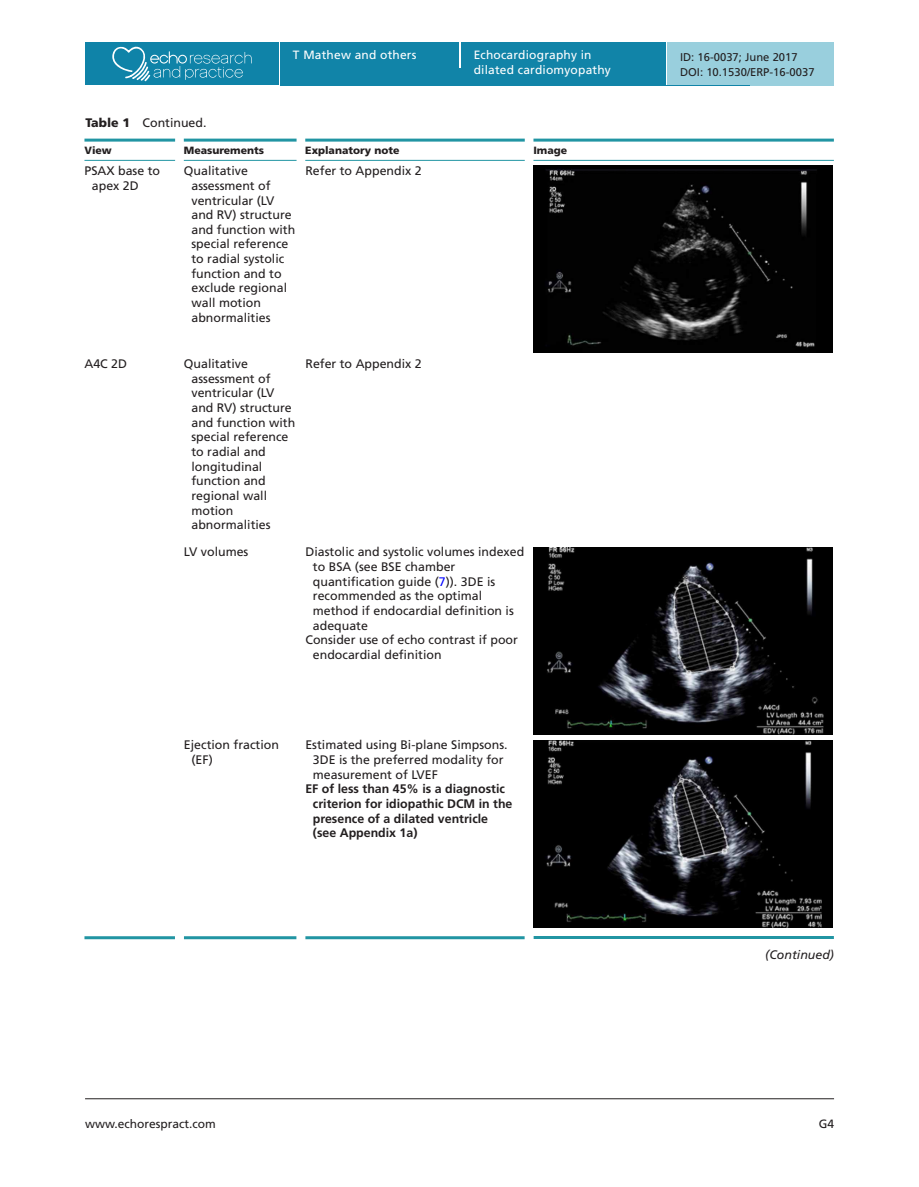
<style>
.page{position:relative;width:919px;height:1187px;background:#fff}
.page>*{position:absolute;margin:0;border:0;box-sizing:border-box;transform-origin:0 0}
.t1{font:12.3px/14.7px "Frutiger LT Std";color:#231f20}
.t2{font:700 12.3px/14.7px "Frutiger LT Std";color:#231f20}
.t3{font:italic 12.3px "Frutiger LT Std";color:#231f20}
.t4{font:12px/14.7px "Frutiger LT Std";letter-spacing:.015em;color:#fff}
.t5{font:12px "Frutiger LT Std";color:#231f20}
.t6{font:11.25px/14.5px "Frutiger LT Std";color:#231f20}
.t7{font:900 10.5px "Frutiger LT Std";color:#231f20}
.s1{font-weight:900}
.s2{color:#00f}
</style>
<div class="page">
<div style="left:85px;top:43px;width:194px;height:42px;background:#0f83a8"></div>
<svg style="left:112px;top:46px;width:139px;height:36px"></svg>
<div style="left:280px;top:51px;width:553px;height:34px;background:#1184a8"></div>
<div style="left:280px;top:43px;width:179px;height:8px;background:#1184a8"></div>
<hr style="left:459px;top:43px;width:2px;height:25px;background:#fff">
<div style="left:461px;top:43px;width:205px;height:42px;background:#1184a8"></div>
<hr style="left:666px;top:43px;width:1px;height:42px;background:#fff">
<div style="left:667px;top:43px;width:83px;height:42px;background:#99cfdd"></div>
<div style="left:750px;top:68px;width:83px;height:17px;background:#99cfdd"></div>
<div style="left:750px;top:43px;width:83px;height:25px;background:#99cfdd"></div>
<hr style="left:85px;top:1098px;width:749px;height:1px;background:#231f20">
<hr style="left:84px;top:139px;width:91px;height:3px;background:#2195a3">
<hr style="left:84px;top:160px;width:91px;height:1px;background:#2195a3">
<hr style="left:184px;top:139px;width:112px;height:3px;background:#2195a3">
<hr style="left:184px;top:160px;width:112px;height:1px;background:#2195a3">
<hr style="left:305px;top:139px;width:219px;height:3px;background:#2195a3">
<hr style="left:305px;top:160px;width:219px;height:1px;background:#2195a3">
<hr style="left:533px;top:139px;width:300px;height:3px;background:#2195a3">
<hr style="left:533px;top:160px;width:300px;height:1px;background:#2195a3">
<img style="left:533px;top:166px;width:299px;height:187px">
<img style="left:533px;top:547px;width:299px;height:187px">
<hr style="left:84px;top:936px;width:91px;height:3px;background:#2195a3">
<hr style="left:184px;top:936px;width:112px;height:3px;background:#2195a3">
<hr style="left:305px;top:936px;width:219px;height:3px;background:#2195a3">
<hr style="left:533px;top:935px;width:300px;height:3px;background:#2195a3">
<img style="left:533px;top:740px;width:299px;height:186px">
<p class="t1" style="left:86px;top:115px;width:122px"><span class="s1">Table 1</span> Continued.</p>
<p class="t4" style="left:293px;top:48px;width:125px">T Mathew and others</p>
<p class="t4" style="left:473px;top:48px;width:139px">Echocardiography in dilated cardiomyopathy</p>
<p class="t6" style="left:680px;top:50px;width:136px">ID: 16-0037; June 2017<br>DOI: 10.1530/ERP-16-0037</p>
<p class="t7" style="left:84px;top:144px;width:29px">View</p>
<p class="t7" style="left:184px;top:144px;width:82px">Measurements</p>
<p class="t7" style="left:305px;top:144px;width:96px">Explanatory note</p>
<p class="t7" style="left:533px;top:144px;width:35px">Image</p>
<p class="t1" style="left:92px;top:164px;width:70px;text-indent:-7px">PSAX base to apex 2D</p>
<p class="t1" style="left:191px;top:164px;width:105px;text-indent:-7px">Qualitative assessment of ventricular (LV and RV) structure and function with special reference to radial systolic function and to exclude regional wall motion abnormalities</p>
<p class="t1" style="left:305px;top:164px;width:118px">Refer to Appendix 2</p>
<p class="t1" style="left:84px;top:356px;width:44px">A4C 2D</p>
<p class="t1" style="left:191px;top:356px;width:105px;text-indent:-7px">Qualitative assessment of ventricular (LV and RV) structure and function with special reference to radial and longitudinal function and regional wall motion abnormalities</p>
<p class="t1" style="left:305px;top:356px;width:118px">Refer to Appendix 2</p>
<p class="t1" style="left:184px;top:545px;width:66px">LV volumes</p>
<p class="t1" style="left:305px;top:545px;width:220px">Diastolic and systolic volumes indexed</p>
<p class="t1" style="left:313px;top:559px;width:144px">to BSA (see BSE chamber</p>
<p class="t1" style="left:313px;top:574px;width:184px">quantification guide (<span class="s2">7</span>)). 3DE is</p>
<p class="t1" style="left:313px;top:588px;width:171px">recommended as the optimal</p>
<p class="t1" style="left:313px;top:603px;width:202px">method if endocardial definition is</p>
<p class="t1" style="left:313px;top:618px;width:57px">adequate</p>
<p class="t1" style="left:305px;top:632px;width:214px">Consider use of echo contrast if poor</p>
<p class="t1" style="left:313px;top:647px;width:130px">endocardial definition</p>
<p class="t1" style="left:191px;top:737px;width:89px;text-indent:-7px">Ejection fraction (EF)</p>
<p class="t1" style="left:313px;top:737px;width:196px;text-indent:-7px">Estimated using Bi-plane Simpsons.<br>3DE is the preferred modality for measurement of LVEF</p>
<p class="t2" style="left:313px;top:781px;width:201px;text-indent:-7px">EF of less than 45% is a diagnostic criterion for idiopathic DCM in the presence of a dilated ventricle (see Appendix 1a)</p>
<p class="t3" style="left:765px;top:947px;width:70px">(Continued)</p>
<p class="t5" style="left:85px;top:1117px;width:132px">www.echorespract.com</p>
<p class="t5" style="left:818px;top:1117px;width:17px">G4</p>
</div>
